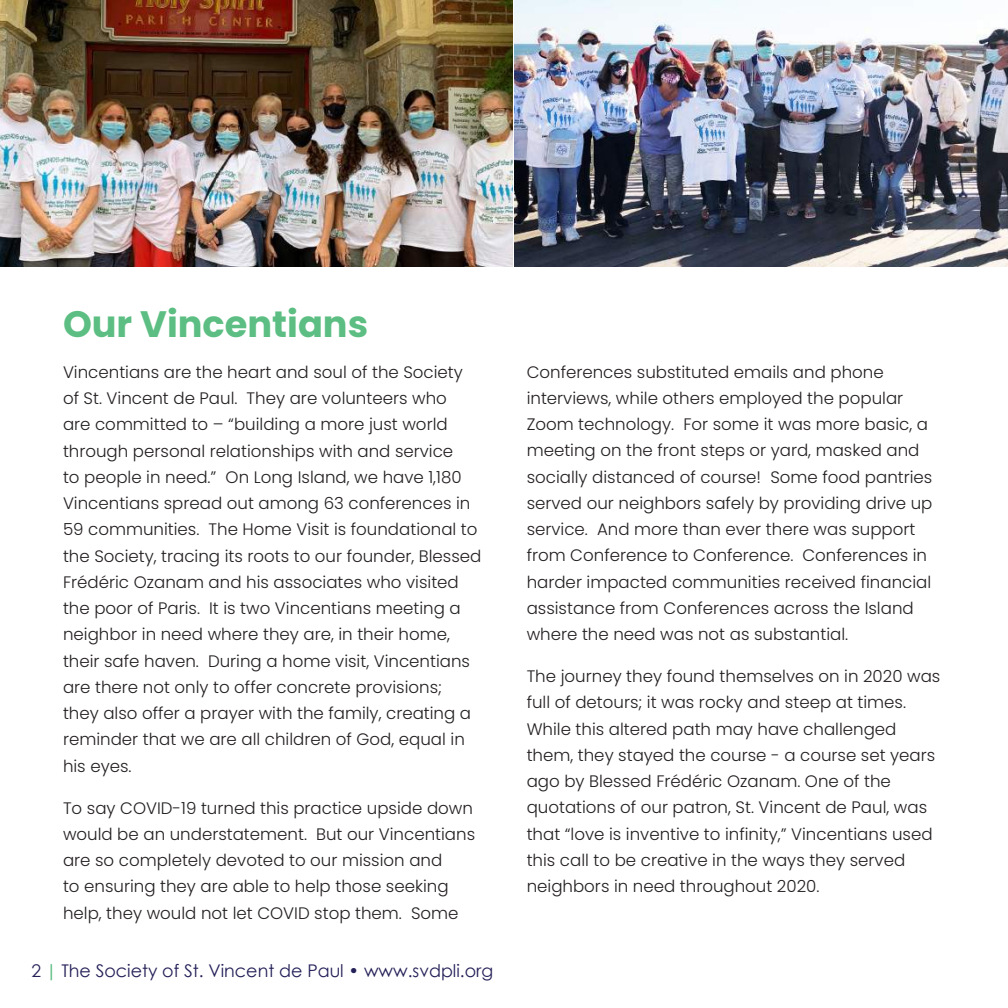
<style>
.page{position:relative;width:1008px;height:1008px;background:#fff}
.page>*{position:absolute;margin:0;border:0;box-sizing:border-box;transform-origin:0 0}
.t1{font:700 36.75px "Poppins";color:#5cbe82}
.t2{font:17.5px "Century Gothic";color:#242058}
.t3{font:300 16.62px/26.2px "Poppins";color:#231f20}
.s1{font-weight:700;color:#5cbe82}
</style>
<div class="page">
<img style="left:0;top:0;width:512px;height:267px">
<img style="left:514px;top:0;width:494px;height:267px">
<h1 class="t1" style="left:63px;top:302px;width:307px">Our Vincentians</h1>
<p class="t3" style="left:63px;top:359px;width:420px">Vincentians are the heart and soul of the Society of St. Vincent de Paul. They are volunteers who<br>are committed to – “building a more just world through personal relationships with and service<br>to people in need.” On Long Island, we have 1,180<br>Vincentians spread out among 63 conferences in 59 communities. The Home Visit is foundational to the Society, tracing its roots to our founder, Blessed Frédéric Ozanam and his associates who visited the poor of Paris. It is two Vincentians meeting a neighbor in need where they are, in their home, their safe haven. During a home visit, Vincentians are there not only to offer concrete provisions; they also offer a prayer with the family, creating a reminder that we are all children of God, equal in his eyes.</p>
<p class="t3" style="left:63px;top:795px;width:414px">To say COVID-19 turned this practice upside down would be an understatement. But our Vincentians are so completely devoted to our mission and<br>to ensuring they are able to help those seeking help, they would not let COVID stop them. Some</p>
<p class="t2" style="left:32px;top:960px;width:463px">2 <span class="s1">|</span> The Society of St. Vincent de Paul • www.svdpli.org</p>
<p class="t3" style="left:527px;top:359px;width:407px">Conferences substituted emails and phone interviews, while others employed the popular Zoom technology. For some it was more basic, a meeting on the front steps or yard, masked and socially distanced of course! Some food pantries served our neighbors safely by providing drive up service. And more than ever there was support from Conference to Conference. Conferences in harder impacted communities received financial assistance from Conferences across the Island where the need was not as substantial.</p>
<p class="t3" style="left:527px;top:663px;width:415px">The journey they found themselves on in 2020 was full of detours; it was rocky and steep at times.<br>While this altered path may have challenged them, they stayed the course - a course set years ago by Blessed Frédéric Ozanam. One of the quotations of our patron, St. Vincent de Paul, was that “love is inventive to infinity,” Vincentians used this call to be creative in the ways they served neighbors in need throughout 2020.</p>
</div>
